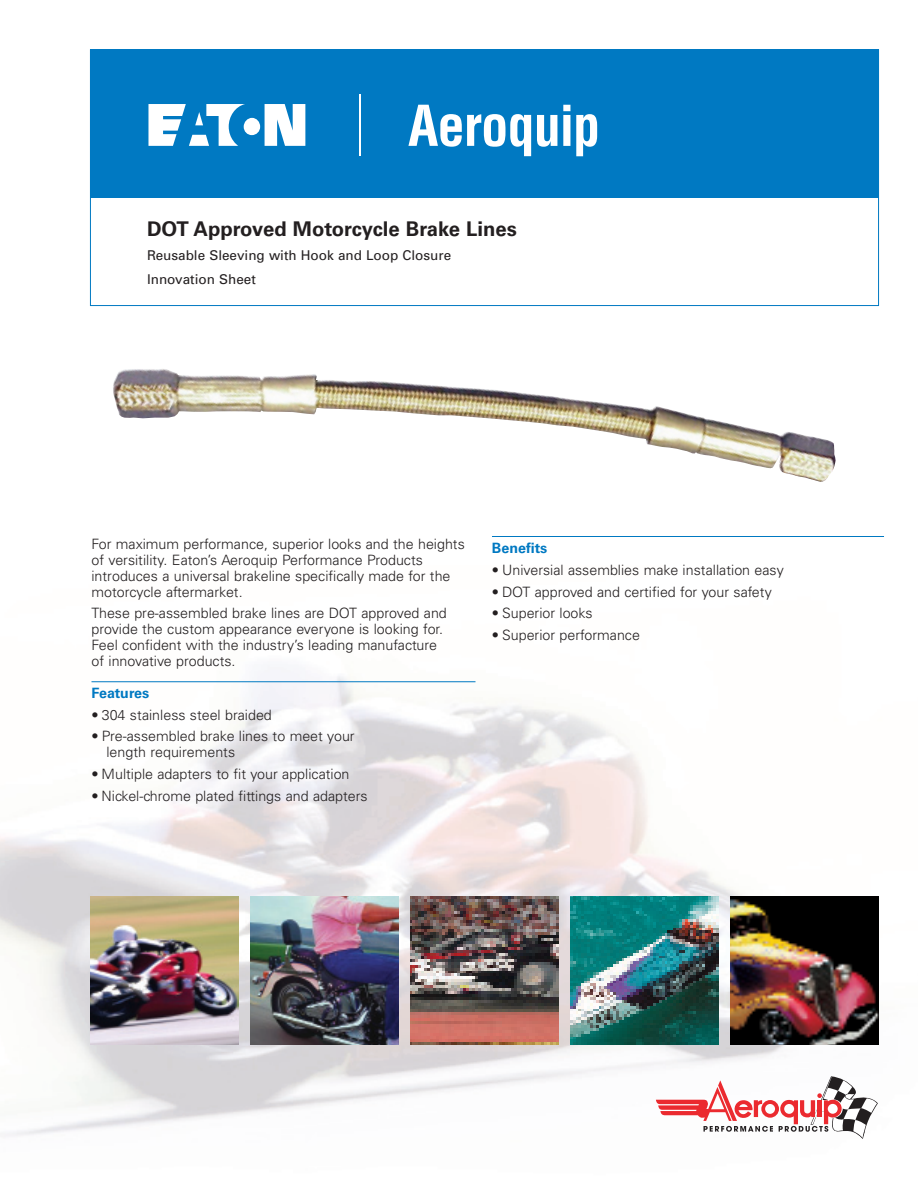
<style>
.page{position:relative;width:918px;height:1188px;background:#fff}
.page>*{position:absolute;margin:0;border:0;box-sizing:border-box;transform-origin:0 0}
.t1{font:700 20.25px "Univers";color:#231f20}
.t2{font:300 14.25px/15.8px "Univers";color:#231f20}
.t3{font:700 14.25px "Univers";color:#0079c2}
.t4{font:13.5px/24px "Univers";color:#231f20}
</style>
<div class="page">
<img style="left:0;top:676px;width:879px;height:461px">
<img style="left:250px;top:897px;width:148px;height:148px">
<img style="left:410px;top:897px;width:149px;height:148px">
<img style="left:571px;top:897px;width:148px;height:148px">
<img style="left:731px;top:897px;width:148px;height:148px">
<div style="left:90px;top:50px;width:789px;height:148px;background:#0079c2"></div>
<div style="left:90px;top:50px;width:789px;height:256px;border:1px solid #0079c2"></div>
<hr style="left:492px;top:536px;width:392px;height:1px;background:#0079c2">
<hr style="left:92px;top:681px;width:384px;height:1px;background:#0079c2">
<img style="left:113px;top:369px;width:723px;height:113px">
<svg style="left:656px;top:1076px;width:222px;height:63px"></svg>
<svg style="left:408px;top:105px;width:123px;height:51px"></svg>
<svg style="left:537px;top:115px;width:20px;height:32px"></svg>
<svg style="left:563px;top:105px;width:7px;height:41px"></svg>
<svg style="left:576px;top:114px;width:21px;height:42px"></svg>
<svg style="left:148px;top:104px;width:157px;height:42px"></svg>
<hr style="left:359px;top:95px;width:1px;height:61px;background:#fff">
<img style="left:90px;top:897px;width:148px;height:148px">
<h1 class="t1" style="left:147px;top:221px;width:371px">DOT Approved Motorcycle Brake Lines</h1>
<p class="t4" style="left:147px;top:244px;width:306px">Reusable Sleeving with Hook and Loop Closure<br>Innovation Sheet</p>
<p class="t2" style="left:92px;top:538px;width:375px">For maximum performance, superior looks and the heights of versitility. Eaton’s Aeroquip Performance Products introduces a universal brakeline specifically made for the motorcycle aftermarket.</p>
<p class="t2" style="left:92px;top:607px;width:357px">These pre-assembled brake lines are DOT approved and provide the custom appearance everyone is looking for.<br>Feel confident with the industry’s leading manufacture of innovative products.</p>
<p class="t3" style="left:92px;top:688px;width:59px">Features</p>
<p class="t2" style="left:92px;top:708px;width:182px">• 304 stainless steel braided</p>
<p class="t2" style="left:107px;top:730px;width:250px;text-indent:-15px">• Pre-assembled brake lines to meet your length requirements</p>
<p class="t2" style="left:92px;top:767px;width:260px">• Multiple adapters to fit your application</p>
<p class="t2" style="left:92px;top:789px;width:278px">• Nickel-chrome plated fittings and adapters</p>
<p class="t3" style="left:492px;top:543px;width:57px">Benefits</p>
<p class="t2" style="left:492px;top:563px;width:293px">• Universial assemblies make installation easy</p>
<p class="t2" style="left:492px;top:585px;width:282px">• DOT approved and certified for your safety</p>
<p class="t2" style="left:492px;top:607px;width:102px">• Superior looks</p>
<p class="t2" style="left:492px;top:628px;width:150px">• Superior performance</p>
</div>
